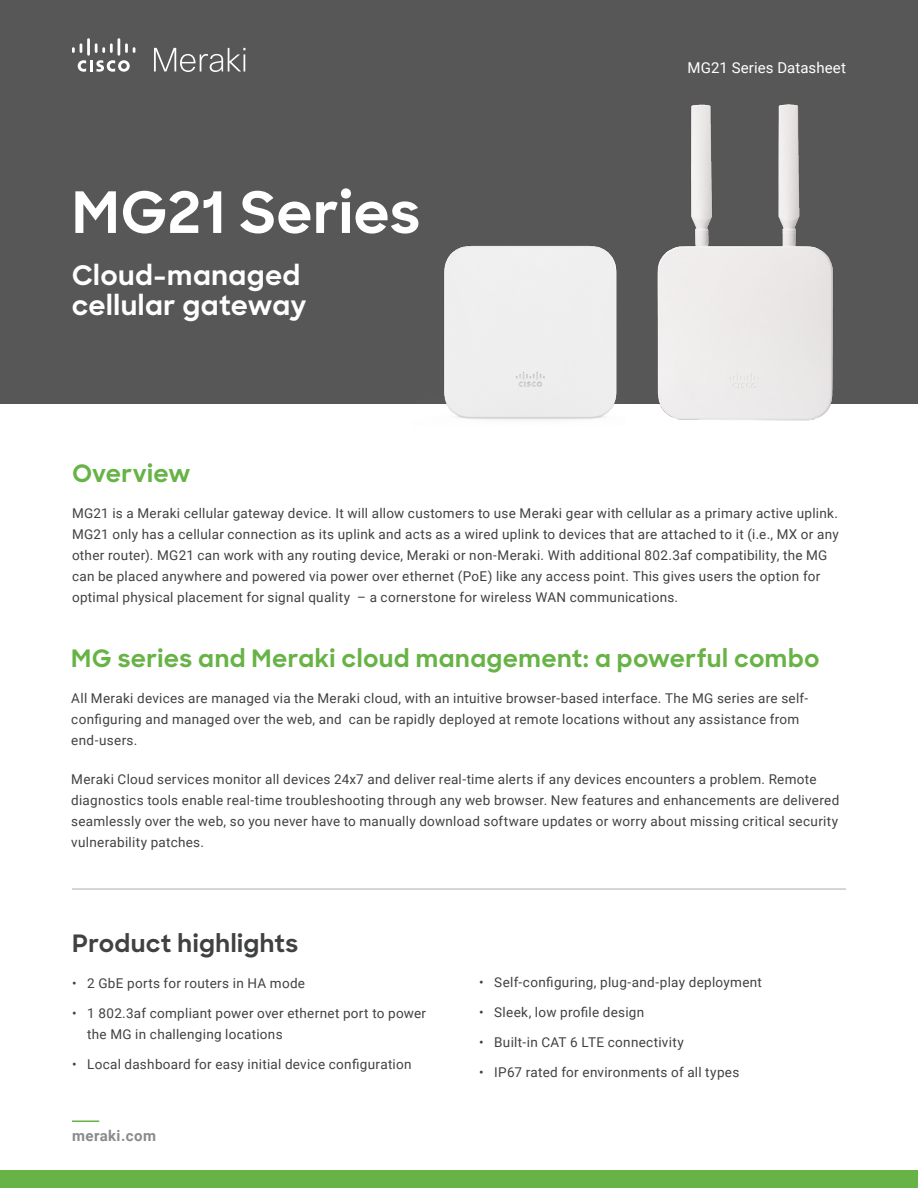
<style>
.page{position:relative;width:918px;height:1188px;background:#fff}
.page>*{position:absolute;margin:0;border:0;box-sizing:border-box;transform-origin:0 0}
.t1{font:700 57px "Sharp Sans";letter-spacing:.005em;color:#fff}
.t2{font:700 27px/30px "Sharp Sans";letter-spacing:.02em;color:#fff}
.t3{font:700 24px "Sharp Sans";letter-spacing:.02em;color:#67b346}
.t4{font:700 24px "Sharp Sans";letter-spacing:.015em;color:#404241}
.t5{font:15px "Roboto";letter-spacing:.01em;color:#fff}
.t6{font:700 15px "Roboto";letter-spacing:.03em;color:#898b8e}
.t7{font:13.5px/21px "Roboto";letter-spacing:.02em;color:#404241}
</style>
<div class="page">
<div style="left:0;top:1170px;width:918px;height:18px;background:#67b346"></div>
<hr style="left:72px;top:1120px;width:27px;height:2px;background:#67b346">
<div style="left:0;top:0;width:918px;height:403px;background:#575757"></div>
<img style="left:413px;top:245px;width:214px;height:175px">
<img style="left:632px;top:104px;width:215px;height:317px">
<svg style="left:72px;top:38px;width:63px;height:34px"></svg>
<svg style="left:154px;top:48px;width:91px;height:24px"></svg>
<hr style="left:72px;top:888px;width:774px;height:2px;background:#c9c9c9">
<h1 class="t1" style="left:72px;top:170px;width:350px">MG21 Series</h1>
<h2 class="t2" style="left:72px;top:260px;width:236px">Cloud-managed cellular gateway</h2>
<p class="t5" style="left:688px;top:57px;width:160px">MG21 Series Datasheet</p>
<h3 class="t3" style="left:72px;top:456px;width:120px">Overview</h3>
<p class="t7" style="left:72px;top:502px;width:768px">MG21 is a Meraki cellular gateway device. It will allow customers to use Meraki gear with cellular as a primary active uplink.<br>MG21 only has a cellular connection as its uplink and acts as a wired uplink to devices that are attached to it (i.e., MX or any other router). MG21 can work with any routing device, Meraki or non-Meraki. With additional 802.3af compatibility, the MG can be placed anywhere and powered via power over ethernet (PoE) like any access point. This gives users the option for optimal physical placement for signal quality – a cornerstone for wireless WAN communications.</p>
<h3 class="t3" style="left:71px;top:640px;width:750px">MG series and Meraki cloud management: a powerful combo</h3>
<p class="t7" style="left:71px;top:687px;width:738px">All Meraki devices are managed via the Meraki cloud, with an intuitive browser-based interface. The MG series are self&shy;configuring and managed over the web, and can be rapidly deployed at remote locations without any assistance from end-users.</p>
<p class="t7" style="left:71px;top:768px;width:769px">Meraki Cloud services monitor all devices 24x7 and deliver real-time alerts if any devices encounters a problem. Remote diagnostics tools enable real-time troubleshooting through any web browser. New features and enhancements are delivered seamlessly over the web, so you never have to manually download software updates or worry about missing critical security vulnerability patches.</p>
<h3 class="t4" style="left:72px;top:926px;width:228px">Product highlights</h3>
<p class="t7" style="left:72px;top:973px;width:234px">• 2 GbE ports for routers in HA mode</p>
<p class="t7" style="left:87px;top:1003px;width:341px;text-indent:-15px">• 1 802.3af compliant power over ethernet port to power the MG in challenging locations</p>
<p class="t7" style="left:72px;top:1054px;width:341px">• Local dashboard for easy initial device configuration</p>
<p class="t6" style="left:72px;top:1125px;width:86px">meraki.com</p>
<p class="t7" style="left:479px;top:971px;width:284px">• Self-configuring, plug-and-play deployment</p>
<p class="t7" style="left:479px;top:1001px;width:167px">• Sleek, low profile design</p>
<p class="t7" style="left:479px;top:1031px;width:206px">• Built-in CAT 6 LTE connectivity</p>
<p class="t7" style="left:479px;top:1061px;width:262px">• IP67 rated for environments of all types</p>
</div>
